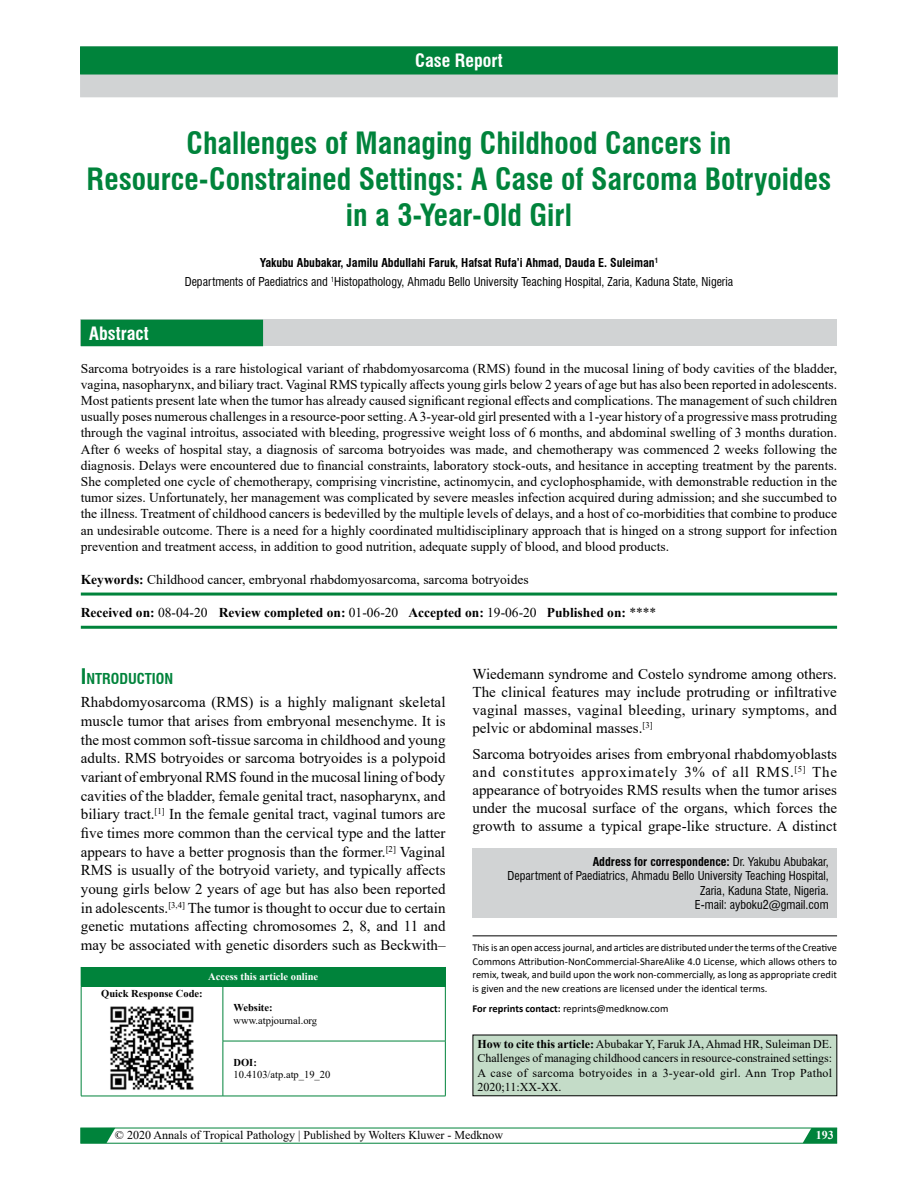
<style>
.page{position:relative;width:918px;height:1188px;background:#fff}
.page>*{position:absolute;margin:0;border:0;box-sizing:border-box;transform-origin:0 0}
.t1{font:700 condensed 30px/36px "Swiss 721 BT";color:#00833b;text-align:center}
.t2{font:700 condensed 18px "Swiss 721 BT";color:#fff}
.t3{font:15px/18.8px "Times New Roman";letter-spacing:.005em;color:#000;text-align:justify}
.t4{font:700 condensed 14.7px "Swiss 721 BT";color:#00833b}
.t5{font:13.5px/16.2px "Times New Roman";color:#000;text-align:justify}
.t6{font:700 13.5px "Times New Roman";color:#000}
.t7{font:condensed 12px/14.4px "Swiss 721 BT";color:#000;text-align:right}
.t8{font:12px/14.4px "Times New Roman";color:#000;text-align:justify}
.t9{font:700 12px "Times New Roman";color:#fff}
.t10{font:10.5px/13.5px "Calibri";color:#000;text-align:justify}
.t11{font:10.5px "Times New Roman";color:#000}
.t12{font:700 10.5px "Times New Roman";color:#000}
.t13{font:700 10.5px "Times New Roman";color:#fff}
.s1{font-weight:700}
.s2{font-weight:400}
.s3{font-size:21px}
</style>
<div class="page">
<svg style="left:80px;top:1128px;width:758px;height:16px"></svg>
<div style="left:81px;top:320px;width:756px;height:26px;background:#d1d3d4"></div>
<div style="left:81px;top:320px;width:182px;height:26px;background:#00833b"></div>
<div style="left:80px;top:46px;width:758px;height:51px;background:#d1d3d4"></div>
<div style="left:81px;top:47px;width:756px;height:27px;background:#00833b"></div>
<div style="left:80px;top:46px;width:758px;height:29px;border:2px solid #00833b"></div>
<hr style="left:81px;top:593px;width:756px;height:3px;background:#00833b">
<hr style="left:81px;top:626px;width:756px;height:3px;background:#00833b">
<div style="left:473px;top:848px;width:364px;height:69px;background:#d1d3d4"></div>
<div style="left:81px;top:967px;width:364px;height:19px;background:#00833b"></div>
<svg style="left:445px;top:967px;width:1px;height:19px"></svg>
<hr style="left:81px;top:986px;width:1px;height:55px;background:#00833b">
<hr style="left:81px;top:1041px;width:1px;height:55px;background:#00833b">
<hr style="left:81px;top:986px;width:142px;height:1px;background:#00833b">
<hr style="left:223px;top:986px;width:1px;height:55px;background:#00833b">
<hr style="left:223px;top:986px;width:223px;height:1px;background:#00833b">
<hr style="left:445px;top:986px;width:1px;height:55px;background:#00833b">
<hr style="left:81px;top:1096px;width:142px;height:1px;background:#00833b">
<hr style="left:223px;top:1041px;width:1px;height:55px;background:#00833b">
<hr style="left:223px;top:1041px;width:223px;height:1px;background:#00833b">
<hr style="left:445px;top:1041px;width:1px;height:55px;background:#00833b">
<hr style="left:223px;top:1096px;width:223px;height:1px;background:#00833b">
<img style="left:110px;top:1006px;width:84px;height:84px">
<hr style="left:473px;top:935px;width:364px;height:1px;background:#000">
<div style="left:473px;top:1035px;width:364px;height:61px;background:#c4dcc8"></div>
<h2 class="t2" style="left:415px;top:50px;width:89px">Case Report</h2>
<h1 class="t1" style="left:87px;top:125px;width:746px">Challenges of Managing Childhood Cancers in<br>Resource‑Constrained Settings: A Case of Sarcoma Botryoides in a 3‑Year‑Old Girl</h1>
<p class="t7" style="left:185px;top:253px;width:550px;line-height:18.6px;text-align:center"><span class="s1">Yakubu Abubakar, Jamilu Abdullahi Faruk, Hafsat Rufa’i Ahmad, Dauda E. Suleiman</span><sup>1<br></sup>Departments of Paediatrics and <sup>1</sup>Histopathology, Ahmadu Bello University Teaching Hospital, Zaria, Kaduna State, Nigeria</p>
<h2 class="t2" style="left:89px;top:323px;width:61px">Abstract</h2>
<p class="t5" style="left:81px;top:360px;width:758px">Sarcoma botryoides is a rare histological variant of rhabdomyosarcoma (RMS) found in the mucosal lining of body cavities of the bladder, vagina, nasopharynx, and biliary tract. Vaginal RMS typically affects young girls below 2 years of age but has also been reported in adolescents.<br>Most patients present late when the tumor has already caused significant regional effects and complications. The management of such children usually poses numerous challenges in a resource‑poor setting. A3‑year‑old girl presented with a 1‑year history of a progressive mass protruding through the vaginal introitus, associated with bleeding, progressive weight loss of 6 months, and abdominal swelling of 3 months duration.<br>After 6 weeks of hospital stay, a diagnosis of sarcoma botryoides was made, and chemotherapy was commenced 2 weeks following the diagnosis. Delays were encountered due to financial constraints, laboratory stock‑outs, and hesitance in accepting treatment by the parents.<br>She completed one cycle of chemotherapy, comprising vincristine, actinomycin, and cyclophosphamide, with demonstrable reduction in the tumor sizes. Unfortunately, her management was complicated by severe measles infection acquired during admission; and she succumbed to the illness. Treatment of childhood cancers is bedevilled by the multiple levels of delays, and a host of co‑morbidities that combine to produce an undesirable outcome. There is a need for a highly coordinated multidisciplinary approach that is hinged on a strong support for infection prevention and treatment access, in addition to good nutrition, adequate supply of blood, and blood products.</p>
<p class="t5" style="left:81px;top:571px;width:449px"><span class="s1">Keywords:</span> Childhood cancer, embryonal rhabdomyosarcoma, sarcoma botryoides</p>
<p class="t6" style="left:81px;top:603px;width:577px">Received on: <span class="s2">08-04-20</span> Review completed on: <span class="s2">01-06-20</span> Accepted on: <span class="s2">19-06-20</span> Published on: <span class="s2">****</span></p>
<p class="t4" style="left:81px;top:670px;width:94px"><span class="s3">I</span>NTRODUCTION</p>
<p class="t3" style="left:81px;top:692px;width:366px">Rhabdomyosarcoma (RMS) is a highly malignant skeletal muscle tumor that arises from embryonal mesenchyme. It is the most common soft‑tissue sarcoma in childhood and young adults. RMS botryoides or sarcoma botryoides is a polypoid variant of embryonal RMS found in the mucosal lining of body cavities of the bladder, female genital tract, nasopharynx, and biliary tract.<sup>[1]</sup> In the female genital tract, vaginal tumors are five times more common than the cervical type and the latter appears to have a better prognosis than the former.<sup>[2]</sup> Vaginal RMS is usually of the botryoid variety, and typically affects young girls below 2 years of age but has also been reported in adolescents.<sup>[3,4]</sup> The tumor is thought to occur due to certain genetic mutations affecting chromosomes 2, 8, and 11 and may be associated with genetic disorders such as Beckwith–</p>
<p class="t13" style="left:208px;top:969px;width:111px">Access this article online</p>
<p class="t12" style="left:101px;top:986px;width:103px">Quick Response Code:</p>
<p class="t12" style="left:234px;top:1000px;width:41px">Website:</p>
<p class="t11" style="left:234px;top:1013px;width:85px">www.atpjournal.org</p>
<p class="t12" style="left:234px;top:1055px;width:25px">DOI:</p>
<p class="t11" style="left:234px;top:1068px;width:98px">10.4103/atp.atp_19_20</p>
<p class="t3" style="left:472px;top:664px;width:366px;line-height:18px">Wiedemann syndrome and Costelo syndrome among others.<br>The clinical features may include protruding or infiltrative vaginal masses, vaginal bleeding, urinary symptoms, and pelvic or abdominal masses.<sup>[3]</sup></p>
<p class="t3" style="left:472px;top:745px;width:366px;line-height:18px">Sarcoma botryoides arises from embryonal rhabdomyoblasts and constitutes approximately 3% of all RMS.<sup>[5]</sup> The appearance of botryoides RMS results when the tumor arises under the mucosal surface of the organs, which forces the growth to assume a typical grape‑like structure. A distinct</p>
<p class="t7" style="left:507px;top:854px;width:323px"><span class="s1">Address for correspondence:</span> Dr. Yakubu Abubakar,<br>Department of Paediatrics, Ahmadu Bello University Teaching Hospital, Zaria, Kaduna State, Nigeria.<br>E‑mail: ayboku2@gmail.com</p>
<p class="t10" style="left:473px;top:941px;width:366px">This is an open access journal, and articles are distributed under the terms of the Creative Commons Attribution‑NonCommercial‑ShareAlike 4.0 License, which allows others to remix, tweak, and build upon the work non‑commercially, as long as appropriate credit is given and the new creations are licensed under the identical terms.</p>
<p class="t10" style="left:473px;top:1001px;width:198px"><span class="s1">For reprints contact:</span> reprints@medknow.com</p>
<p class="t8" style="left:478px;top:1036px;width:356px"><span class="s1">How to cite this article:</span> Abubakar Y, Faruk JA, Ahmad HR, Suleiman DE.<br>Challenges of managing childhood cancers in resource‑constrained settings:<br>A case of sarcoma botryoides in a 3‑year‑old girl. Ann Trop Pathol 2020;11:XX-XX.</p>
<p class="t8" style="left:115px;top:1128px;width:390px">© 2020 Annals of Tropical Pathology | Published by Wolters Kluwer - Medknow</p>
<p class="t9" style="left:816px;top:1127px;width:19px">193</p>
</div>
